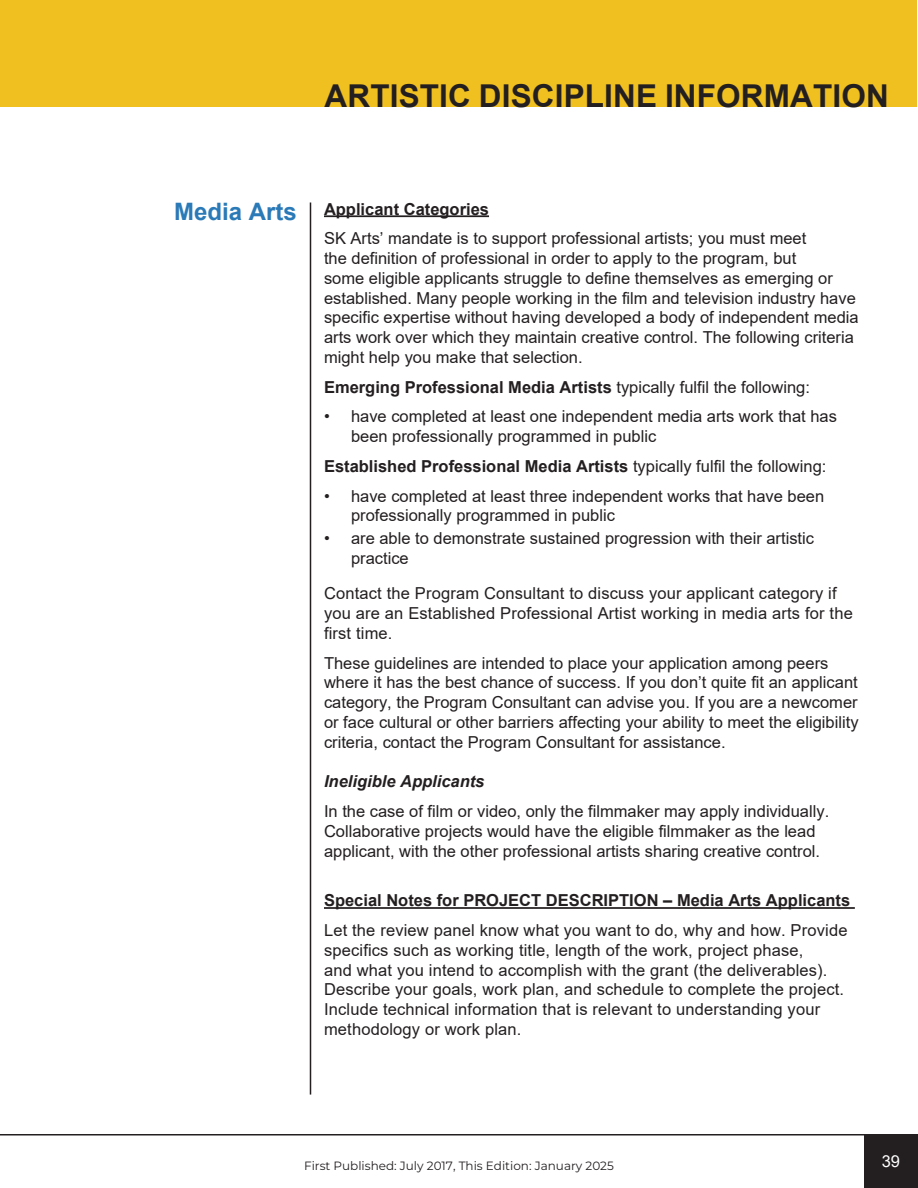
<style>
.page{position:relative;width:918px;height:1188px;background:#fff}
.page>*{position:absolute;margin:0;border:0;box-sizing:border-box;transform-origin:0 0}
.t1{font:700 31.5px "Arial";letter-spacing:.005em;color:#231f20}
.Section_Headings_-_No_TOC{font:700 24px "Arial";color:#2b7ab8}
.t2{font:16.5px/19.8px "Arial";color:#231f20}
.Main_Headings{font:700 16.5px "Arial";color:#231f20}
.Sub-Headings{font:italic 700 16.5px "Arial";color:#231f20}
.t3{font:16.5px "Arial";color:#fff}
.t4{font:100 12px "Montserrat";color:#231f20}
.s1{font-weight:400}
</style>
<div class="page">
<div style="left:1px;top:1px;width:916px;height:106px;background:#f0bf20"></div>
<hr style="left:0;top:1134px;width:918px;height:2px;background:#231f20">
<div style="left:864px;top:1134px;width:54px;height:54px;background:#231f20"></div>
<hr style="left:310px;top:203px;width:1px;height:892px;background:#231f20">
<hr style="left:324px;top:215px;width:165px;height:2px;background:#231f20">
<hr style="left:324px;top:907px;width:531px;height:2px;background:#231f20">
<h1 class="t1" style="left:325px;top:74px;width:566px">ARTISTIC DISCIPLINE INFORMATION</h1>
<p class="Section_Headings_-_No_TOC" style="left:174px;top:195px;width:124px">Media Arts</p>
<p class="Main_Headings" style="left:324px;top:197px;width:167px">Applicant Categories</p>
<p class="t2" style="left:324px;top:228px;width:536px">SK Arts’ mandate is to support professional artists; you must meet<br>the definition of professional in order to apply to the program, but<br>some eligible applicants struggle to define themselves as emerging or established. Many people working in the film and television industry have specific expertise without having developed a body of independent media arts work over which they maintain creative control. The following criteria might help you make that selection.</p>
<p class="Main_Headings" style="left:324px;top:375px;width:487px">Emerging Professional Media Artists <span class="s1">typically fulfil the following:</span></p>
<p class="t2" style="left:351px;top:407px;width:488px;text-indent:-27px">• have completed at least one independent media arts work that has been professionally programmed in public</p>
<p class="Main_Headings" style="left:324px;top:454px;width:504px">Established Professional Media Artists <span class="s1">typically fulfil the following:</span></p>
<p class="t2" style="left:351px;top:486px;width:475px;text-indent:-27px">• have completed at least three independent works that have been professionally programmed in public</p>
<p class="t2" style="left:351px;top:529px;width:465px;text-indent:-27px">• are able to demonstrate sustained progression with their artistic practice</p>
<p class="t2" style="left:324px;top:584px;width:530px">Contact the Program Consultant to discuss your applicant category if you are an Established Professional Artist working in media arts for the first time.</p>
<p class="t2" style="left:324px;top:653px;width:536px">These guidelines are intended to place your application among peers where it has the best chance of success. If you don’t quite fit an applicant category, the Program Consultant can advise you. If you are a newcomer or face cultural or other barriers affecting your ability to meet the eligibility criteria, contact the Program Consultant for assistance.</p>
<p class="Sub-Headings" style="left:324px;top:771px;width:162px">Ineligible Applicants</p>
<p class="t2" style="left:324px;top:801px;width:507px">In the case of film or video, only the filmmaker may apply individually.<br>Collaborative projects would have the eligible filmmaker as the lead applicant, with the other professional artists sharing creative control.</p>
<p class="Main_Headings" style="left:324px;top:889px;width:528px">Special Notes for PROJECT DESCRIPTION – Media Arts Applicants</p>
<p class="t2" style="left:324px;top:920px;width:525px">Let the review panel know what you want to do, why and how. Provide specifics such as working title, length of the work, project phase,<br>and what you intend to accomplish with the grant (the deliverables).<br>Describe your goals, work plan, and schedule to complete the project.<br>Include technical information that is relevant to understanding your methodology or work plan.</p>
<p class="t4" style="left:304px;top:1158px;width:311px">First Published: July 2017, This Edition: January 2025</p>
<p class="t3" style="left:882px;top:1150px;width:20px">39</p>
</div>
